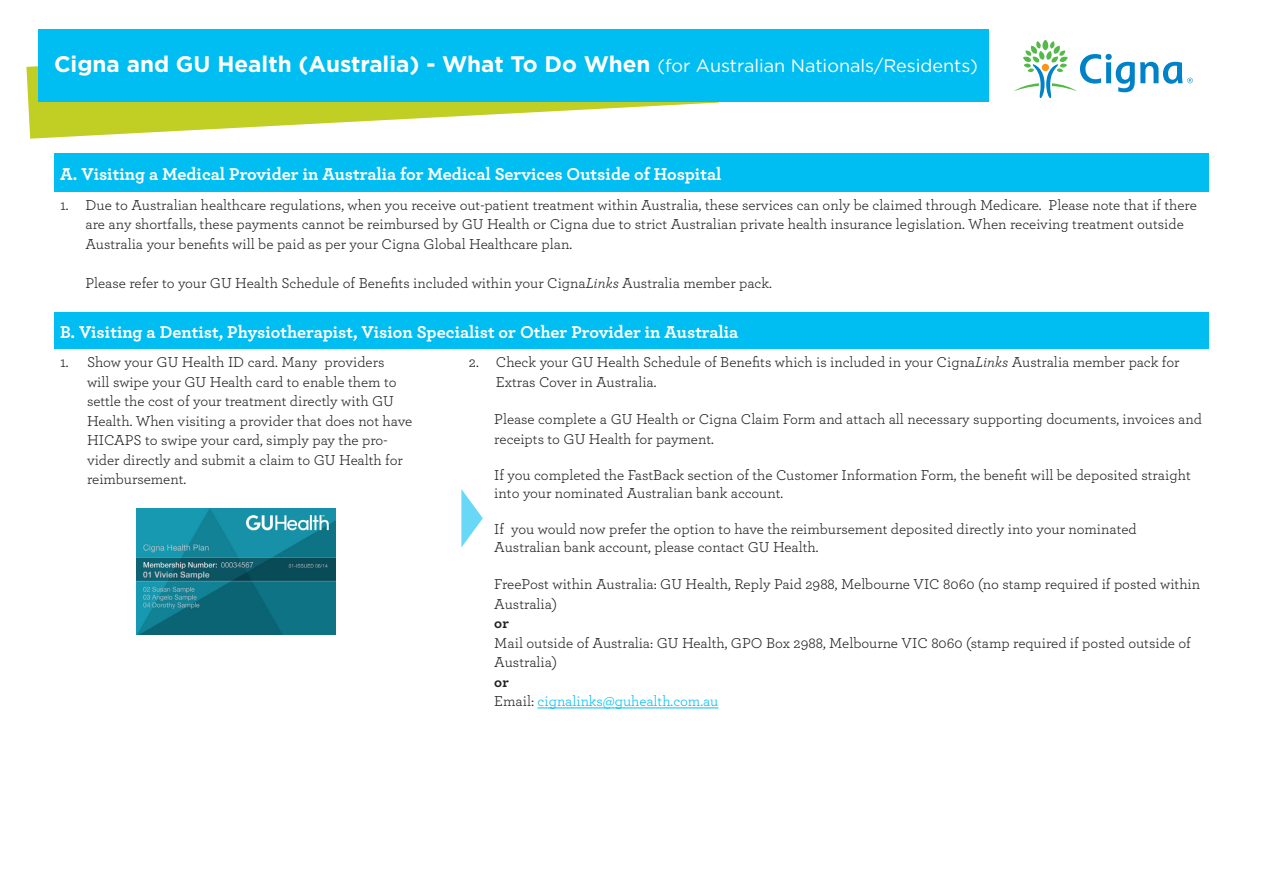
<style>
.page{position:relative;width:1263px;height:893px;background:#fff}
.page>*{position:absolute;margin:0;border:0;box-sizing:border-box;transform-origin:0 0}
.t1{font:700 22.5px "Gotham";color:#fff}
.t2{font:700 18px "Archer";color:#fff}
.t3{font:18px "Gotham";color:#fff}
.t4{font:15px/19.5px "Archer";color:#231f20}
.t5{font:15px "Archer";color:#01bdf2}
.t6{font:700 15px "Archer";color:#231f20}
.s1{font-style:italic}
.s2{color:#231f20}
</style>
<div class="page">
<svg style="left:26px;top:66px;width:693px;height:73px"></svg>
<div style="left:38px;top:30px;width:951px;height:72px;background:#00bdf2"></div>
<div style="left:54px;top:153px;width:1155px;height:39px;background:#00bdf2"></div>
<div style="left:54px;top:313px;width:1155px;height:36px;background:#00bdf2"></div>
<hr style="left:538px;top:707px;width:180px;height:1px;background:#01bdf2">
<svg style="left:461px;top:489px;width:22px;height:59px"></svg>
<svg style="left:1014px;top:40px;width:179px;height:58px"></svg>
<img style="left:136px;top:508px;width:200px;height:126px">
<p class="t1" style="left:54px;top:49px;width:598px">Cigna and GU Health (Australia) - What To Do When</p>
<p class="t3" style="left:657px;top:54px;width:322px">(for Australian Nationals/Residents(</p>
<p class="t2" style="left:60px;top:159px;width:663px">A. Visiting a Medical Provider in Australia for Medical Services Outside of Hospital</p>
<p class="t4" style="left:60px;top:194px;width:10px">1.</p>
<p class="t4" style="left:86px;top:194px;width:958px">Due to Australian healthcare regulations, when you receive out-patient treatment within Australia, these services can only be claimed through Medicare.</p>
<p class="t4" style="left:1049px;top:194px;width:150px">Please note that if there</p>
<p class="t4" style="left:86px;top:214px;width:1100px">are any shortfalls, these payments cannot be reimbursed by GU Health or Cigna due to strict Australian private health insurance legislation. When receiving treatment outside<br>Australia your benefits will be paid as per your Cigna Global Healthcare plan.</p>
<p class="t4" style="left:86px;top:272px;width:688px">Please refer to your GU Health Schedule of Benefits included within your Cigna<span class="s1">Links</span> Australia member pack.</p>
<p class="t2" style="left:60px;top:318px;width:680px">.B Visiting a Dentist, Physiotherapist, Vision Specialist or Other Provider in Australia</p>
<p class="t4" style="left:324px;top:352px;width:62px">providers</p>
<p class="t4" style="left:496px;top:352px;width:685px">Check your GU Health Schedule of Benefits which is included in your Cigna<span class="s1">Links</span> Australia member pack for</p>
<p class="t4" style="left:87px;top:352px;width:232px">Show your GU Health ID card. Many</p>
<p class="t4" style="left:469px;top:352px;width:11px">2.</p>
<p class="t4" style="left:60px;top:352px;width:10px">1.</p>
<p class="t4" style="left:87px;top:371px;width:327px">will swipe your GU Health card to enable them to settle the cost of your treatment directly with GU<br>Health. When visiting a provider that does not have</p>
<p class="t4" style="left:87px;top:449px;width:317px">vider directly and submit a claim to GU Health for</p>
<p class="t4" style="left:87px;top:430px;width:302px">HICAPS to swipe your card, simply pay the pro-</p>
<p class="t4" style="left:87px;top:469px;width:101px">reimbursement.</p>
<p class="t4" style="left:496px;top:371px;width:162px">Extras Cover in Australia.</p>
<p class="t4" style="left:494px;top:409px;width:709px">Please complete a GU Health or Cigna Claim Form and attach all necessary supporting documents, invoices and receipts to GU Health for payment.</p>
<p class="t4" style="left:494px;top:465px;width:698px;line-height:18px">If you completed the FastBack section of the Customer Information Form, the benefit will be deposited straight into your nominated Australian bank account.</p>
<p class="t4" style="left:511px;top:518px;width:627px">you would now prefer the option to have the reimbursement deposited directly into your nominated</p>
<p class="t4" style="left:494px;top:519px;width:326px;line-height:18px">If<br>Australian bank account, please contact GU Health.</p>
<p class="t4" style="left:494px;top:574px;width:707px">FreePost within Australia: GU Health, Reply Paid 2988, Melbourne VIC 8060 (no stamp required if posted within<br>Australia(</p>
<p class="t6" style="left:494px;top:612px;width:16px">or</p>
<p class="t4" style="left:494px;top:632px;width:698px">Mail outside of Australia: GU Health, GPO Box 2988, Melbourne VIC 8060 (stamp required if posted outside of<br>Australia(</p>
<p class="t6" style="left:494px;top:670px;width:16px">or</p>
<p class="t5" style="left:494px;top:691px;width:226px"><span class="s2">Email:</span> cignalinks@guhealth.com.au</p>
</div>
